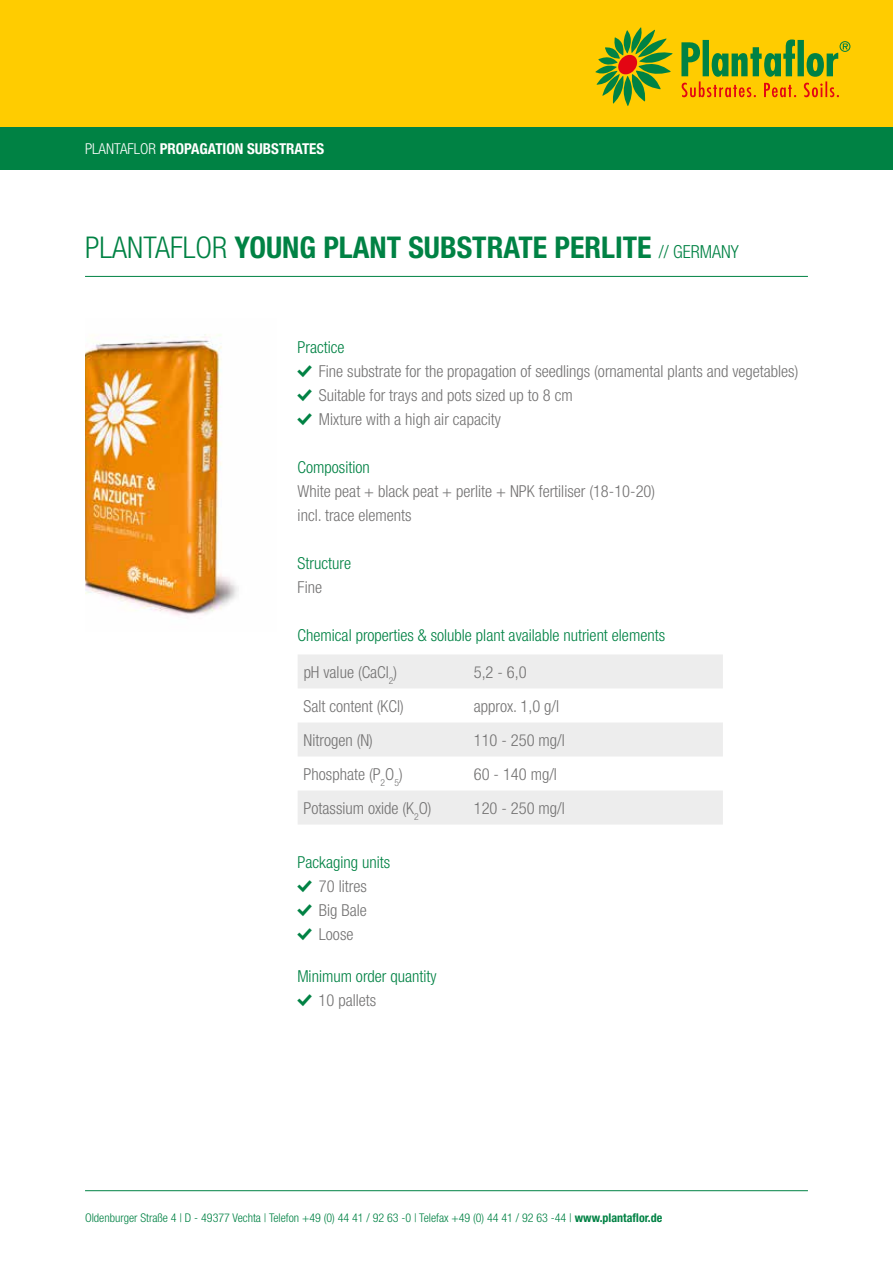
<style>
.page{position:relative;width:893px;height:1263px;background:#fff}
.page>*{position:absolute;margin:0;border:0;box-sizing:border-box;transform-origin:0 0}
.t1{font:700 condensed 30px "Helvetica Neue";color:#008244}
.t2{font:300 condensed 16.5px/24px "Helvetica Neue";color:#747373}
.t3{font:300 condensed 16.5px "Helvetica Neue";color:#008244}
.t4{font:700 condensed 15px "Helvetica Neue";color:#fff}
.t5{font:300 condensed 12px "Helvetica Neue";color:#008244}
.s1{font-weight:300}
.s2{font-weight:300;font-size:18px}
.s3{font-weight:700}
</style>
<div class="page">
<div style="left:0;top:0;width:893px;height:128px;background:#fc0"></div>
<svg style="left:595px;top:27px;width:78px;height:79px"></svg>
<svg style="left:681px;top:39px;width:169px;height:58px"></svg>
<div style="left:0;top:128px;width:893px;height:42px;background:#008244"></div>
<hr style="left:85px;top:1190px;width:723px;height:1px;background:#008244">
<hr style="left:85px;top:276px;width:723px;height:1px;background:#008244">
<img style="left:85px;top:334px;width:154px;height:282px">
<svg style="left:298px;top:655px;width:425px;height:169px;fill:#ededed"></svg>
<p class="t4" style="left:85px;top:140px;width:241px"><span class="s1">PLANTAFLOR</span> PROPAGATION SUBSTRATES</p>
<h1 class="t1" style="left:85px;top:229px;width:655px"><span class="s1">PLANTAFLOR</span> YOUNG PLANT SUBSTRATE PERLITE <span class="s2">// GERMANY</span></h1>
<p class="t3" style="left:298px;top:338px;width:49px">Practice</p>
<p class="t2" style="left:319px;top:359px;width:481px">Fine substrate for the propagation of seedlings (ornamental plants and vegetables)<br>Suitable for trays and pots sized up to 8 cm<br>Mixture with a high air capacity</p>
<p class="t3" style="left:298px;top:458px;width:74px">Composition</p>
<p class="t2" style="left:298px;top:479px;width:359px">White peat + black peat + perlite + NPK fertiliser (18-10-20) incl. trace elements</p>
<p class="t3" style="left:298px;top:554px;width:55px">Structure</p>
<p class="t2" style="left:298px;top:575px;width:26px">Fine</p>
<p class="t3" style="left:298px;top:626px;width:369px">Chemical properties &amp; soluble plant available nutrient elements</p>
<p class="t2" style="left:304px;top:660px;width:95px">pH value (CaCl<sub>2</sub>)</p>
<p class="t2" style="left:474px;top:660px;width:55px">5,2 - 6,0</p>
<p class="t2" style="left:304px;top:694px;width:102px">Salt content (KCl)</p>
<p class="t2" style="left:474px;top:694px;width:87px">approx. 1,0 g/l</p>
<p class="t2" style="left:304px;top:728px;width:71px">Nitrogen (N)</p>
<p class="t2" style="left:474px;top:728px;width:93px">110 - 250 mg/l</p>
<p class="t2" style="left:304px;top:762px;width:101px">Phosphate (P<sub>2</sub>O<sub>5</sub>)</p>
<p class="t2" style="left:474px;top:762px;width:85px">60 - 140 mg/l</p>
<p class="t2" style="left:304px;top:796px;width:129px">Potassium oxide (K<sub>2</sub>O)</p>
<p class="t2" style="left:474px;top:796px;width:93px">120 - 250 mg/l</p>
<p class="t3" style="left:298px;top:852px;width:94px">Packaging units</p>
<p class="t2" style="left:319px;top:873px;width:49px;text-align:justify">70 litres Big Bale Loose</p>
<p class="t3" style="left:297px;top:966px;width:141px">Minimum order quantity</p>
<p class="t2" style="left:319px;top:988px;width:59px">10 pallets</p>
<p class="t5" style="left:85px;top:1210px;width:579px">Oldenburger Straße 4 | D - 49377 Vechta | Telefon +49 (0) 44 41 / 92 63 -0 | Telefax +49 (0) 44 41 / 92 63 -44 | <span class="s3">www.plantaflor.de</span></p>
</div>
